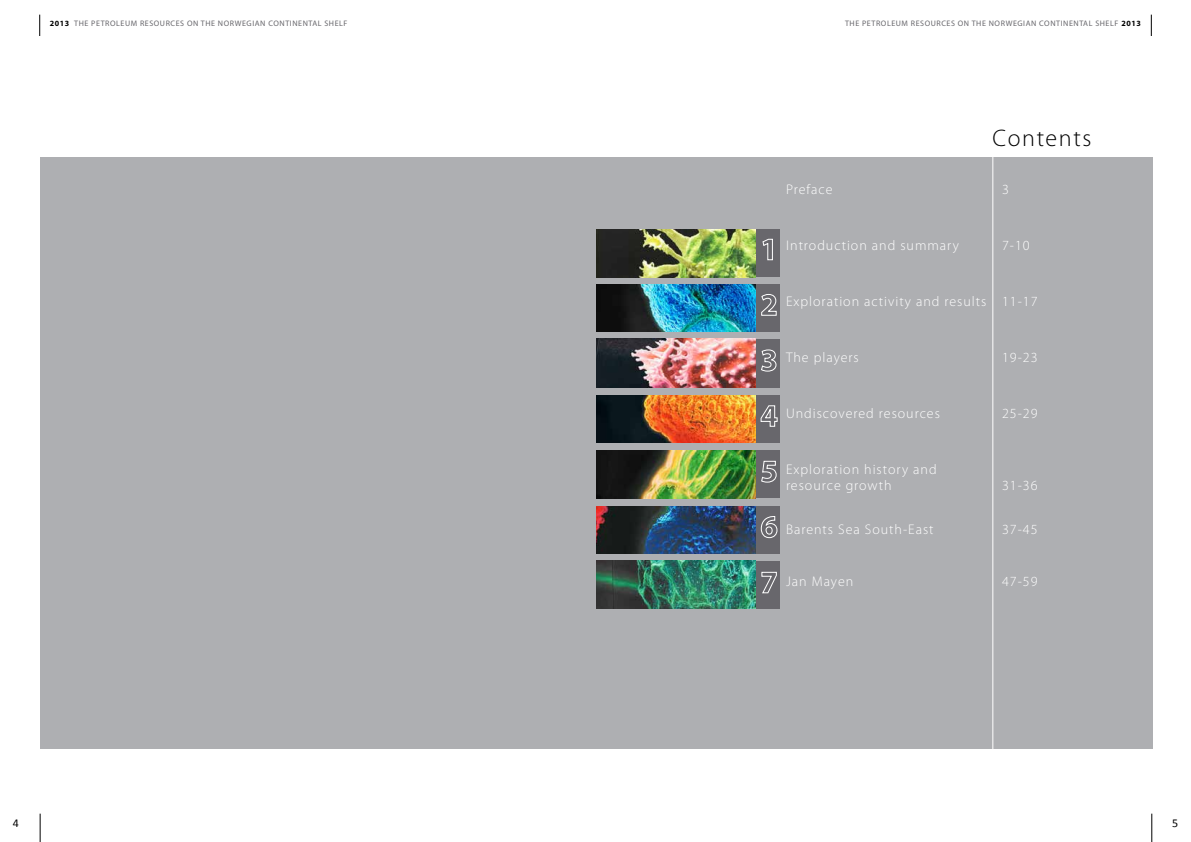
<style>
.page{position:relative;width:1191px;height:842px;background:#fff}
.page>*{position:absolute;margin:0;border:0;box-sizing:border-box;transform-origin:0 0}
.t1{font:300 24px "Myriad Pro";letter-spacing:.07em;color:#000}
.t2{font:300 14px/16px "Myriad Pro";letter-spacing:.07em;color:#fff}
.t3{font:12px "Calibri";color:#000}
.t4{font:8px "Myriad Pro";letter-spacing:.07em;color:#68676c}
.s1{font-weight:700;color:#000}
</style>
<div class="page">
<svg style="left:39px;top:15px;width:1px;height:21px"></svg>
<svg style="left:40px;top:814px;width:1px;height:28px"></svg>
<svg style="left:1150px;top:15px;width:1px;height:21px"></svg>
<svg style="left:1151px;top:814px;width:1px;height:28px"></svg>
<div style="left:41px;top:157px;width:1111px;height:591px;background:#aeafb2"></div>
<hr style="left:992px;top:146px;width:1px;height:669px;background:#fff">
<div style="left:646px;top:284px;width:134px;height:48px;background:#68676c"></div>
<img style="left:596px;top:284px;width:159px;height:48px">
<div style="left:646px;top:230px;width:134px;height:47px;background:#68676c"></div>
<img style="left:596px;top:230px;width:159px;height:47px">
<div style="left:646px;top:395px;width:134px;height:48px;background:#68676c"></div>
<img style="left:596px;top:395px;width:159px;height:48px">
<div style="left:646px;top:339px;width:134px;height:48px;background:#68676c"></div>
<img style="left:596px;top:339px;width:159px;height:48px">
<div style="left:646px;top:506px;width:134px;height:47px;background:#68676c"></div>
<div style="left:646px;top:451px;width:134px;height:47px;background:#68676c"></div>
<img style="left:596px;top:506px;width:159px;height:47px">
<div style="left:646px;top:561px;width:134px;height:47px;background:#68676c"></div>
<img style="left:596px;top:561px;width:159px;height:47px">
<svg style="left:762px;top:239px;width:11px;height:21px"></svg>
<svg style="left:761px;top:294px;width:16px;height:22px"></svg>
<svg style="left:761px;top:349px;width:15px;height:23px"></svg>
<svg style="left:760px;top:405px;width:17px;height:22px"></svg>
<svg style="left:761px;top:461px;width:15px;height:22px"></svg>
<svg style="left:760px;top:516px;width:17px;height:22px"></svg>
<svg style="left:761px;top:572px;width:16px;height:21px"></svg>
<img style="left:596px;top:451px;width:159px;height:47px">
<p class="t4" style="left:50px;top:18px;width:299px"><span class="s1">2013</span> THE PETROLEUM RESOURCES ON THE NORWEGIAN CONTINENTAL SHELF</p>
<p class="t3" style="left:13px;top:816px;width:8px">4</p>
<p class="t4" style="left:845px;top:18px;width:297px">THE PETROLEUM RESOURCES ON THE NORWEGIAN CONTINENTAL SHELF <span class="s1">2013</span></p>
<h1 class="t1" style="left:992px;top:124px;width:101px">Contents</h1>
<p class="t2" style="left:786px;top:182px;width:48px">Preface</p>
<p class="t2" style="left:1002px;top:182px;width:8px">3</p>
<p class="t2" style="left:786px;top:238px;width:174px">Introduction and summary</p>
<p class="t2" style="left:1002px;top:238px;width:29px">7-10</p>
<p class="t2" style="left:786px;top:294px;width:253px">Exploration activity and results 11-17</p>
<p class="t2" style="left:786px;top:350px;width:74px">The players</p>
<p class="t2" style="left:1002px;top:350px;width:37px">19-23</p>
<p class="t2" style="left:786px;top:406px;width:155px">Undiscovered resources</p>
<p class="t2" style="left:1002px;top:406px;width:37px">25-29</p>
<p class="t2" style="left:786px;top:462px;width:152px">Exploration history and resource growth</p>
<p class="t2" style="left:1002px;top:478px;width:37px">31-36</p>
<p class="t2" style="left:786px;top:522px;width:149px">Barents Sea South-East</p>
<p class="t2" style="left:1002px;top:522px;width:37px">37-45</p>
<p class="t2" style="left:786px;top:574px;width:69px">Jan Mayen</p>
<p class="t2" style="left:1002px;top:574px;width:37px">47-59</p>
<p class="t3" style="left:1172px;top:816px;width:8px">5</p>
</div>
